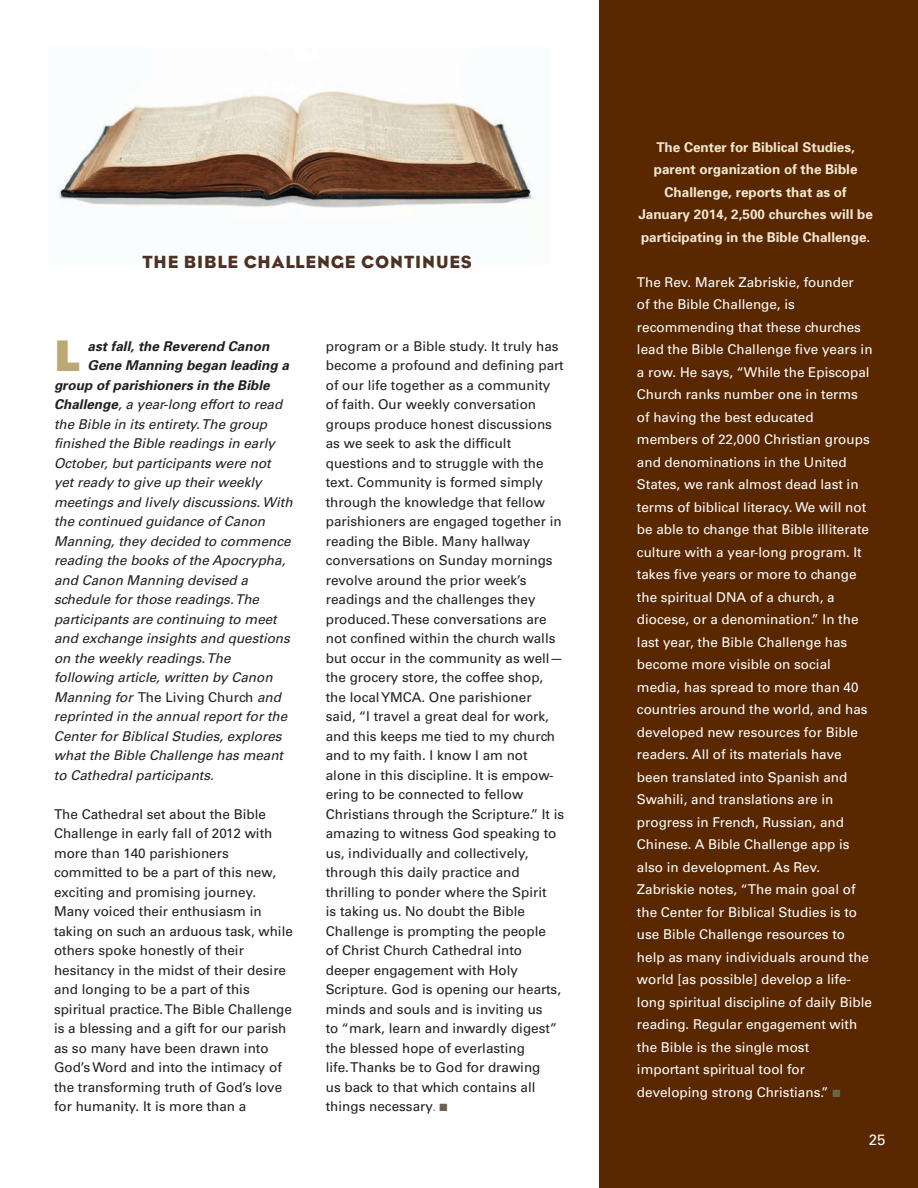
<style>
.page{position:relative;width:918px;height:1188px;background:#fff}
.page>*{position:absolute;margin:0;border:0;box-sizing:border-box;transform-origin:0 0}
.t1{font:700 45px "Bureau Eagle";color:#bba874}
.t2{font:18px "Bureau Eagle";letter-spacing:.05em;color:#4d3224}
.t3{font:15px "Univers LT";color:#fff}
.t4{font:13.5px/19.5px "Univers LT";color:#231f20}
.t5{font:13.5px/22.5px "Univers LT";color:#fff}
.t6{font:italic 13.5px/19.5px "Univers LT";color:#231f20}
.t7{font:700 13.5px/22.5px "Univers";color:#f1e6d2;text-align:center}
.t8{font:italic 700 13.5px "Univers";letter-spacing:.005em;color:#231f20}
.s1{font-family:"Univers";font-weight:700}
.s2{font-style:normal}
.s3{font-size:10.5px;color:#6a624c}
.s4{color:#6a624c}
</style>
<div class="page">
<div style="left:599px;top:0;width:319px;height:1188px;background:#592700"></div>
<img style="left:58px;top:91px;width:475px;height:117px">
<h2 class="t2" style="left:142px;top:251px;width:331px">THE BIBLE CHALLENGE CONTINUES</h2>
<h1 class="t1" style="left:54px;top:329px;width:27px">L</h1>
<p class="t8" style="left:87px;top:341px;width:183px">ast fall, the Reverend Canon</p>
<p class="t8" style="left:87px;top:361px;width:203px">Gene Manning began leading a</p>
<p class="t8" style="left:54px;top:380px;width:217px">group of parishioners in the Bible</p>
<p class="t6" style="left:54px;top:396px;width:243px"><span class="s1">Ch a lle n g e</span>, a year-long effort to read the Bible in its entirety.The group finished the Bible readings in early October, but participants were not yet ready to give up their weekly meetings and lively discussions.With the continued guidance of Canon Manning, they decided to commence reading the books of the Apocrypha, and Canon Manning devised a schedule for those readings.The participants are continuing to meet and exchange insights and questions on the weekly readings.The following article, written by Canon Manning for <span class="s2">The Living Church</span> and reprinted in the annual report for the Center for Biblical Studies, explores what the Bible Challenge has meant to Cathedral participants.</p>
<p class="t4" style="left:54px;top:805px;width:240px">The Cathedral set about the Bible Challenge in early fall of 2012 with more than 140 parishioners committed to be a part of this new, exciting and promising journey.<br>Many voiced their enthusiasm in taking on such an arduous task, while others spoke honestly of their hesitancy in the midst of their desire and longing to be a part of this spiritual practice. The Bible Challenge is a blessing and a gift for our parish as so many have been drawn into God’s Word and into the intimacy of the transforming truth of God’s love for humanity. It is more than a</p>
<p class="t4" style="left:326px;top:337px;width:240px">program or a Bible study. It truly has become a profound and defining part of our life together as a community of faith. Our weekly conversation groups produce honest discussions as we seek to ask the difficult questions and to struggle with the text. Community is formed simply through the knowledge that fellow parishioners are engaged together in reading the Bible. Many hallway conversations on Sunday mornings revolve around the prior week’s readings and the challenges they produced. These conversations are not confined within the church walls but occur in the community as well— the grocery store, the coffee shop, the local YMCA. One parishioner said, “I travel a great deal for work, and this keeps me tied to my church and to my faith. I know I am not alone in this discipline. It is empow&shy;ering to be connected to fellow Christians through the Scripture.” It is amazing to witness God speaking to us, individually and collectively, through this daily practice and thrilling to ponder where the Spirit<br>is taking us. No doubt the Bible Challenge is prompting the people<br>of Christ Church Cathedral into deeper engagement with Holy Scripture. God is opening our hearts, minds and souls and is inviting us<br>to “mark, learn and inwardly digest” the blessed hope of everlasting<br>life. Thanks be to God for drawing<br>us back to that which contains all things necessary<span class="s3">.</span> <span class="s4">■</span></p>
<p class="t7" style="left:638px;top:137px;width:236px">The Center for Biblical Studies, parent organization of the Bible Challenge, reports that as of January 2014, 2,500 churches will be participating in the Bible Challenge.</p>
<p class="t5" style="left:637px;top:272px;width:237px">The Rev. Marek Zabriskie, founder<br>of the Bible Challenge, is recommending that these churches lead the Bible Challenge five years in a row. He says, “While the Episcopal Church ranks number one in terms of having the best educated members of 22,000 Christian groups and denominations in the United States, we rank almost dead last in terms of biblical literacy. We will not be able to change that Bible illiterate culture with a year-long program. It takes five years or more to change the spiritual DNA of a church, a diocese, or a denomination.” In the last year, the Bible Challenge has become more visible on social media, has spread to more than 40 countries around the world, and has developed new resources for Bible readers. All of its materials have been translated into Spanish and Swahili, and translations are in progress in French, Russian, and Chinese. A Bible Challenge app is also in development. As Rev.<br>Zabriskie notes, “The main goal of the Center for Biblical Studies is to use Bible Challenge resources to help as many individuals around the world [as possible] develop a life&shy;long spiritual discipline of daily Bible reading. Regular engagement with the Bible is the single most important spiritual tool for developing strong Christians.” <span class="s4">■</span></p>
<p class="t3" style="left:869px;top:1134px;width:18px">25</p>
</div>
